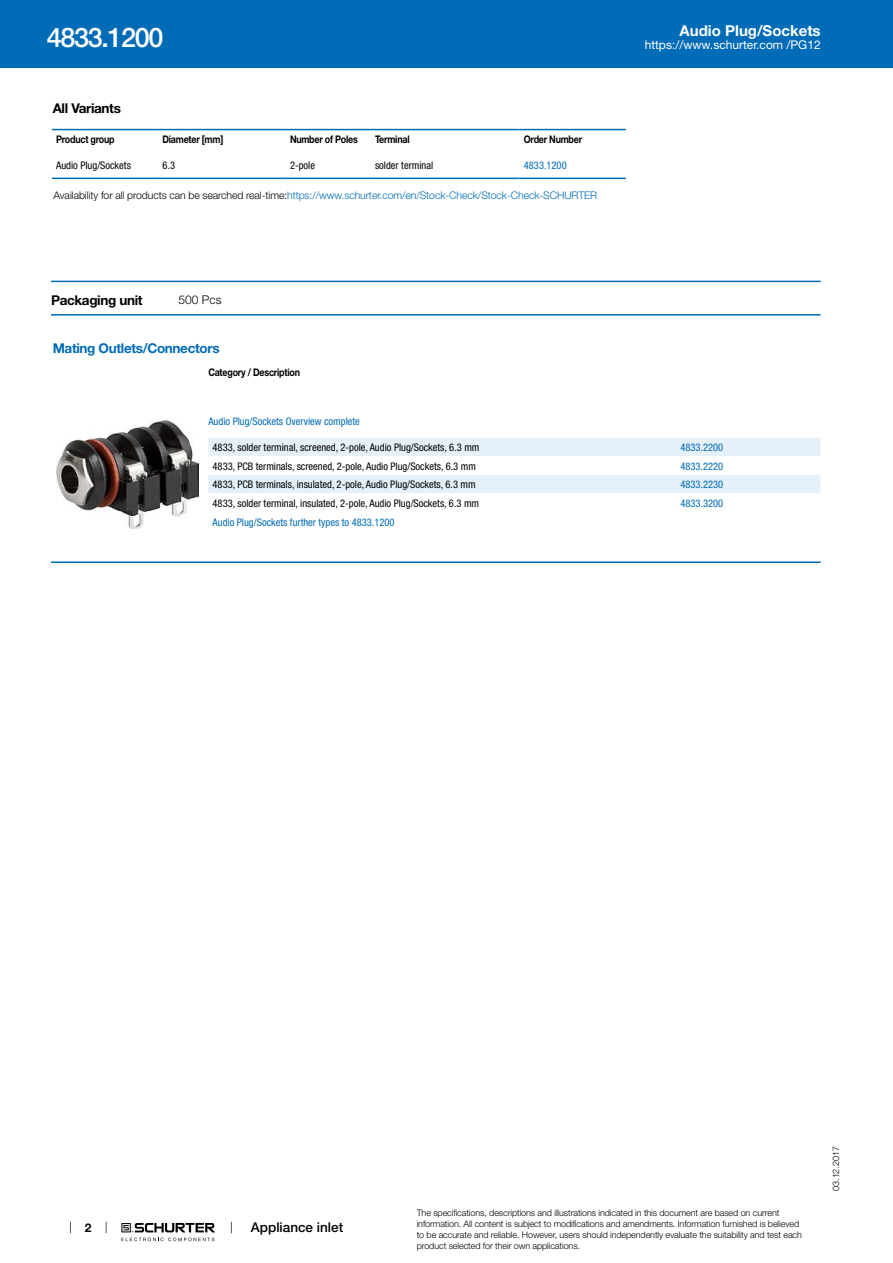
<style>
.page{position:relative;width:893px;height:1263px;background:#fff}
.page>*{position:absolute;margin:0;border:0;box-sizing:border-box;transform-origin:0 0}
.t1{font:500 27px "Helvetica Neue LT";letter-spacing:-.05em;color:#fff}
.t2{font:700 15px "Helvetica Neue LT";color:#fff}
.t3{font:700 13.5px "Helvetica Neue LT";letter-spacing:-.025em;color:#000}
.t4{font:700 13.5px "Helvetica Neue LT";letter-spacing:-.025em;color:#006bb6}
.t5{font:500 13.5px "Helvetica Neue LT";color:#000}
.t6{font:12px "Helvetica Neue LT";color:#fff}
.t7{font:300 12px "Helvetica Neue LT";color:#000}
.t8{font:700 12px "Helvetica Neue LT";color:#000}
.t9{font:condensed 10.5px "Helvetica Neue LT";color:#000}
.t10{font:condensed 10.5px "Helvetica Neue LT";color:#006bb6}
.t11{font:300 10.5px "Helvetica Neue LT";letter-spacing:-.01em;color:#006bb6}
.t12{font:700 10.5px "Helvetica Neue LT";letter-spacing:-.025em;color:#000;scale:.85 1}
.t13{font:300 9px/10.8px "Helvetica Neue LT";letter-spacing:-.01em;color:#000}
.s1{color:#000}
</style>
<div class="page">
<svg style="left:70px;top:1221px;width:1px;height:12px"></svg>
<svg style="left:121px;top:1223px;width:94px;height:18px"></svg>
<div style="left:0;top:0;width:893px;height:68px;background:#006bb6"></div>
<svg style="left:52px;top:130px;width:574px;height:50px"></svg>
<hr style="left:52px;top:129px;width:106px;height:1px;background:#006bb6">
<hr style="left:158px;top:129px;width:128px;height:1px;background:#006bb6">
<hr style="left:286px;top:129px;width:85px;height:1px;background:#006bb6">
<hr style="left:371px;top:129px;width:149px;height:1px;background:#006bb6">
<hr style="left:520px;top:129px;width:106px;height:1px;background:#006bb6">
<hr style="left:52px;top:178px;width:106px;height:1px;background:#006bb6">
<hr style="left:158px;top:178px;width:128px;height:1px;background:#006bb6">
<hr style="left:286px;top:178px;width:85px;height:1px;background:#006bb6">
<hr style="left:371px;top:178px;width:149px;height:1px;background:#006bb6">
<hr style="left:520px;top:178px;width:106px;height:1px;background:#006bb6">
<hr style="left:51px;top:281px;width:770px;height:1px;background:#006bb6">
<hr style="left:51px;top:314px;width:770px;height:2px;background:#006bb6">
<img style="left:56px;top:420px;width:143px;height:109px">
<div style="left:208px;top:438px;width:613px;height:18px;background:#e6f0f8"></div>
<div style="left:208px;top:475px;width:613px;height:18px;background:#e6f0f8"></div>
<hr style="left:51px;top:561px;width:770px;height:2px;background:#006bb6">
<h1 class="t1" style="left:47px;top:21px;width:118px">4833.1200</h1>
<h3 class="t3" style="left:53px;top:99px;width:70px">All Variants</h3>
<p class="t12" style="left:56px;top:133px;width:70px">Product group</p>
<p class="t12" style="left:162px;top:133px;width:73px">Diameter [mm]</p>
<p class="t12" style="left:290px;top:133px;width:81px">Number of Poles</p>
<p class="t12" style="left:375px;top:133px;width:42px">Terminal</p>
<p class="t12" style="left:524px;top:133px;width:70px">Order Number</p>
<p class="t9" style="left:56px;top:159px;width:76px">Audio Plug/Sockets</p>
<p class="t9" style="left:162px;top:159px;width:14px">6.3</p>
<p class="t9" style="left:290px;top:159px;width:27px">2-pole</p>
<p class="t9" style="left:375px;top:159px;width:60px">solder terminal</p>
<p class="t10" style="left:524px;top:159px;width:44px">4833.1200</p>
<p class="t11" style="left:54px;top:189px;width:545px"><span class="s1">Availability for all products can be searched real-time:</span>https://www.schurter.com/en/Stock-Check/Stock-Check-SCHURTER</p>
<h2 class="t2" style="left:680px;top:21px;width:143px">Audio Plug/Sockets</h2>
<h3 class="t6" style="left:645px;top:38px;width:178px">https://www.schurter.com /PG12</h3>
<h3 class="t3" style="left:51px;top:292px;width:93px">Packaging unit</h3>
<h3 class="t7" style="left:179px;top:293px;width:44px">500 Pcs</h3>
<h3 class="t4" style="left:53px;top:339px;width:168px">Mating Outlets/Connectors</h3>
<p class="t12" style="left:208px;top:365px;width:109px">Category / Description</p>
<p class="t10" style="left:208px;top:415px;width:153px">Audio Plug/Sockets Overview complete</p>
<p class="t9" style="left:213px;top:441px;width:268px">4833, solder terminal, screened, 2-pole, Audio Plug/Sockets, 6.3 mm</p>
<p class="t10" style="left:680px;top:441px;width:44px">4833.2200</p>
<p class="t9" style="left:213px;top:460px;width:265px">4833, PCB terminals, screened, 2-pole, Audio Plug/Sockets, 6.3 mm</p>
<p class="t10" style="left:680px;top:460px;width:44px">4833.2220</p>
<p class="t9" style="left:213px;top:478px;width:265px">4833, PCB terminals, insulated, 2-pole, Audio Plug/Sockets, 6.3 mm</p>
<p class="t10" style="left:680px;top:478px;width:44px">4833.2230</p>
<p class="t9" style="left:213px;top:497px;width:268px">4833, solder terminal, insulated, 2-pole, Audio Plug/Sockets, 6.3 mm</p>
<p class="t10" style="left:680px;top:497px;width:44px">4833.3200</p>
<p class="t10" style="left:213px;top:516px;width:183px">Audio Plug/Sockets further types to 4833.1200</p>
<h3 class="t8" style="left:85px;top:1220px;width:8px">2</h3>
<h3 class="t5" style="left:251px;top:1219px;width:94px">Appliance inlet</h3>
<p class="t13" style="left:417px;top:1207px;width:387px">The specifications, descriptions and illustrations indicated in this document are based on current information. All content is subject to modifications and amendments. Information furnished is believed to be accurate and reliable. However, users should independently evaluate the suitability and test each product selected for their own applications.</p>
<p class="t13" style="left:830px;top:1191px;width:46px;rotate:-90deg">03.12.2017</p>
</div>
